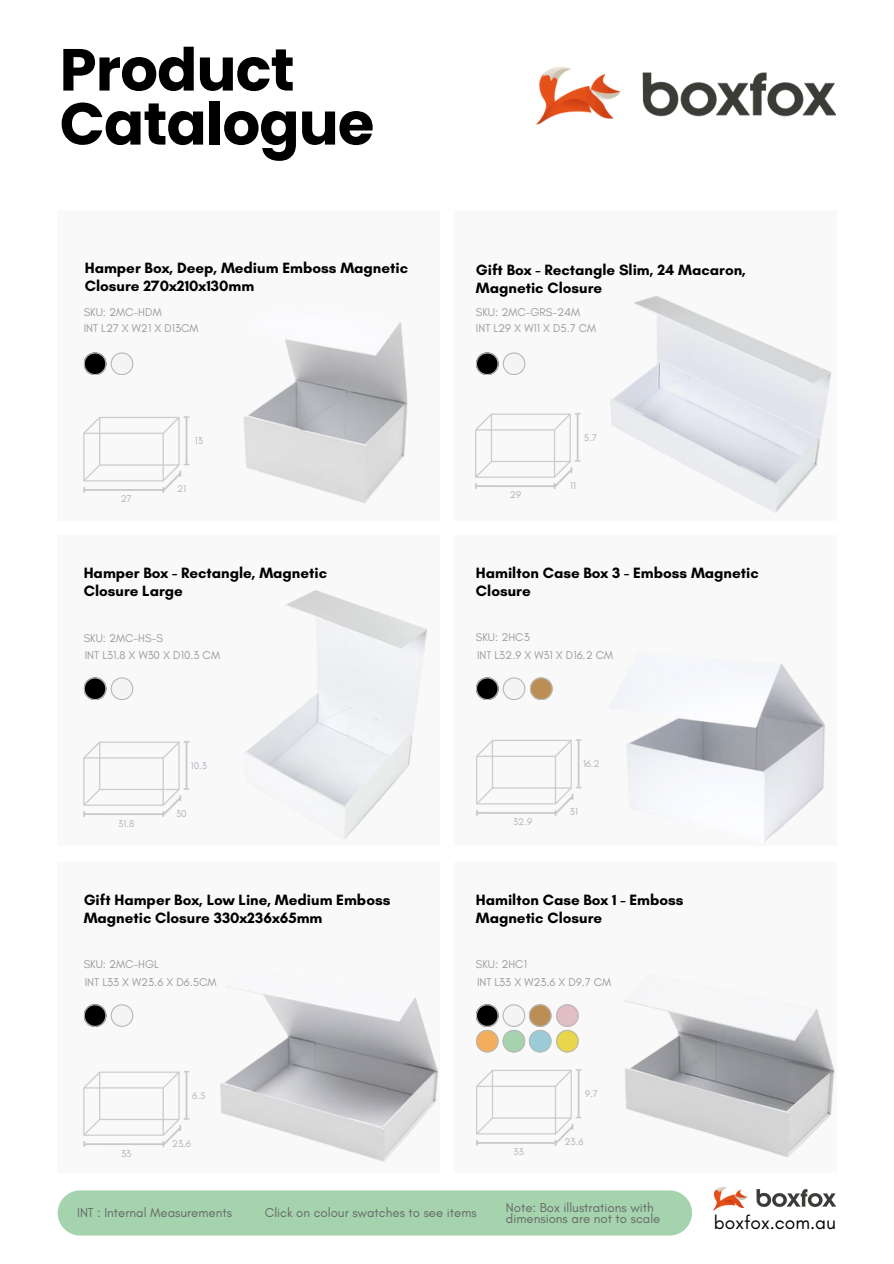
<style>
.page{position:relative;width:894px;height:1264px;background:#fff}
.page>*{position:absolute;margin:0;border:0;box-sizing:border-box;transform-origin:0 0}
.t1{font:700 59.25px/54px "Poppins";letter-spacing:-.015em;color:#000}
.t2{font:19.2px "Glacial Indifference";color:#000}
.t3{font:700 15.15px/17.7px "Glacial Indifference";color:#000}
.t4{font:13.2px/10.9px "Glacial Indifference";color:#686868}
.t5{font:11.55px "Glacial Indifference";color:#9b9b99}
.t6{font:9.9px "Glacial Indifference";color:#afafbb}
</style>
<div class="page">
<div style="left:454px;top:210px;width:381px;height:311px;background:#faf9f9"></div>
<div style="left:58px;top:210px;width:381px;height:311px;background:#faf9f9"></div>
<svg style="left:84px;top:352px;width:49px;height:23px"></svg>
<svg style="left:476px;top:352px;width:49px;height:23px"></svg>
<div style="left:454px;top:535px;width:381px;height:311px;background:#faf9f9"></div>
<img style="left:476px;top:739px;width:106px;height:77px">
<div style="left:58px;top:535px;width:381px;height:311px;background:#faf9f9"></div>
<svg style="left:84px;top:677px;width:49px;height:23px"></svg>
<div style="left:454px;top:862px;width:381px;height:311px;background:#faf9f9"></div>
<img style="left:578px;top:1000px;width:257px;height:157px">
<div style="left:58px;top:862px;width:381px;height:311px;background:#faf9f9"></div>
<svg style="left:84px;top:1004px;width:49px;height:22px"></svg>
<img style="left:243px;top:322px;width:165px;height:182px">
<img style="left:610px;top:296px;width:222px;height:217px">
<img style="left:475px;top:413px;width:106px;height:76px">
<img style="left:245px;top:590px;width:182px;height:249px">
<img style="left:83px;top:416px;width:107px;height:77px">
<img style="left:83px;top:741px;width:107px;height:76px">
<img style="left:83px;top:1071px;width:107px;height:76px">
<img style="left:476px;top:1032px;width:118px;height:125px">
<img style="left:220px;top:987px;width:218px;height:175px">
<img style="left:536px;top:67px;width:299px;height:58px">
<img style="left:613px;top:664px;width:212px;height:177px">
<svg style="left:476px;top:1004px;width:102px;height:48px"></svg>
<svg style="left:476px;top:677px;width:76px;height:23px"></svg>
<img style="left:712px;top:1186px;width:124px;height:25px">
<div style="left:58px;top:1190px;width:634px;height:45px;background:#a4d3ad;border-radius:23px"></div>
<p class="t1" style="left:60px;top:43px;width:316px">Product<br>Catalogue</p>
<h5 class="t3" style="left:85px;top:258px;width:325px">Hamper Box, Deep, Medium Emboss Magnetic<br>Closure 270x210x130mm</h5>
<p class="t5" style="left:84px;top:305px;width:79px">SKU: 2MC-HDM</p>
<h3 class="t5" style="left:84px;top:321px;width:116px">INT L27 X W21 X D13CM</h3>
<h5 class="t3" style="left:476px;top:261px;width:271px">Gift Box - Rectangle Slim, 24 Macaron,<br>Magnetic Closure</h5>
<h3 class="t5" style="left:476px;top:321px;width:122px">INT L29 X W11 X D5.7 CM</h3>
<h5 class="t5" style="left:476px;top:305px;width:106px">SKU: 2MC-GRS-24M</h5>
<p class="t6" style="left:195px;top:434px;width:10px">13</p>
<p class="t6" style="left:584px;top:431px;width:15px">5.7</p>
<p class="t6" style="left:121px;top:493px;width:13px">27</p>
<p class="t6" style="left:177px;top:483px;width:10px">21</p>
<p class="t6" style="left:510px;top:488px;width:13px">29</p>
<h5 class="t6" style="left:570px;top:479px;width:7px">11</h5>
<h5 class="t3" style="left:84px;top:564px;width:245px">Hamper Box - Rectangle, Magnetic<br>Closure Large</h5>
<p class="t3" style="left:476px;top:564px;width:284px">Hamilton Case Box 3 - Emboss Magnetic<br>Closure</p>
<h3 class="t5" style="left:84px;top:630px;width:81px">SKU: 2MC-HS-S</h3>
<p class="t5" style="left:476px;top:630px;width:55px">SKU: 2HC3</p>
<h5 class="t5" style="left:85px;top:648px;width:137px">INT L31.8 X W30 X D10.3 CM</h5>
<p class="t5" style="left:477px;top:648px;width:138px">INT L32.9 X W31 X D16.2 CM</p>
<h5 class="t6" style="left:191px;top:759px;width:18px">10.3</h5>
<p class="t6" style="left:583px;top:757px;width:18px">16.2</p>
<h3 class="t6" style="left:118px;top:817px;width:17px">31.8</h3>
<p class="t6" style="left:176px;top:807px;width:12px">30</p>
<p class="t6" style="left:513px;top:816px;width:21px">32.9</p>
<p class="t6" style="left:569px;top:806px;width:10px">31</p>
<h5 class="t3" style="left:84px;top:890px;width:308px">Gift Hamper Box, Low Line, Medium Emboss<br>Magnetic Closure 330x236x65mm</h5>
<p class="t3" style="left:476px;top:890px;width:209px">Hamilton Case Box 1 - Emboss<br>Magnetic Closure</p>
<h5 class="t5" style="left:84px;top:957px;width:77px">SKU: 2MC-HGL</h5>
<p class="t5" style="left:476px;top:957px;width:53px">SKU: 2HC1</p>
<p class="t5" style="left:85px;top:975px;width:133px">INT L33 X W23.6 X D6.5CM</p>
<p class="t5" style="left:477px;top:975px;width:136px">INT L33 X W23.6 X D9.7 CM</p>
<p class="t6" style="left:192px;top:1089px;width:15px">6.5</p>
<p class="t6" style="left:585px;top:1087px;width:14px">9.7</p>
<p class="t6" style="left:121px;top:1147px;width:12px">33</p>
<h5 class="t6" style="left:172px;top:1137px;width:21px">23.6</h5>
<p class="t6" style="left:513px;top:1145px;width:12px">33</p>
<p class="t6" style="left:564px;top:1135px;width:21px">23.6</p>
<p class="t4" style="left:77px;top:1207px;width:156px">INT : Internal Measurements</p>
<p class="t4" style="left:265px;top:1207px;width:213px">Click on colour swatches to see items</p>
<p class="t4" style="left:506px;top:1201px;width:156px">Note: Box illustrations with dimensions are not to scale</p>
<p class="t2" style="left:713px;top:1211px;width:124px">boxfox.com.au</p>
</div>
